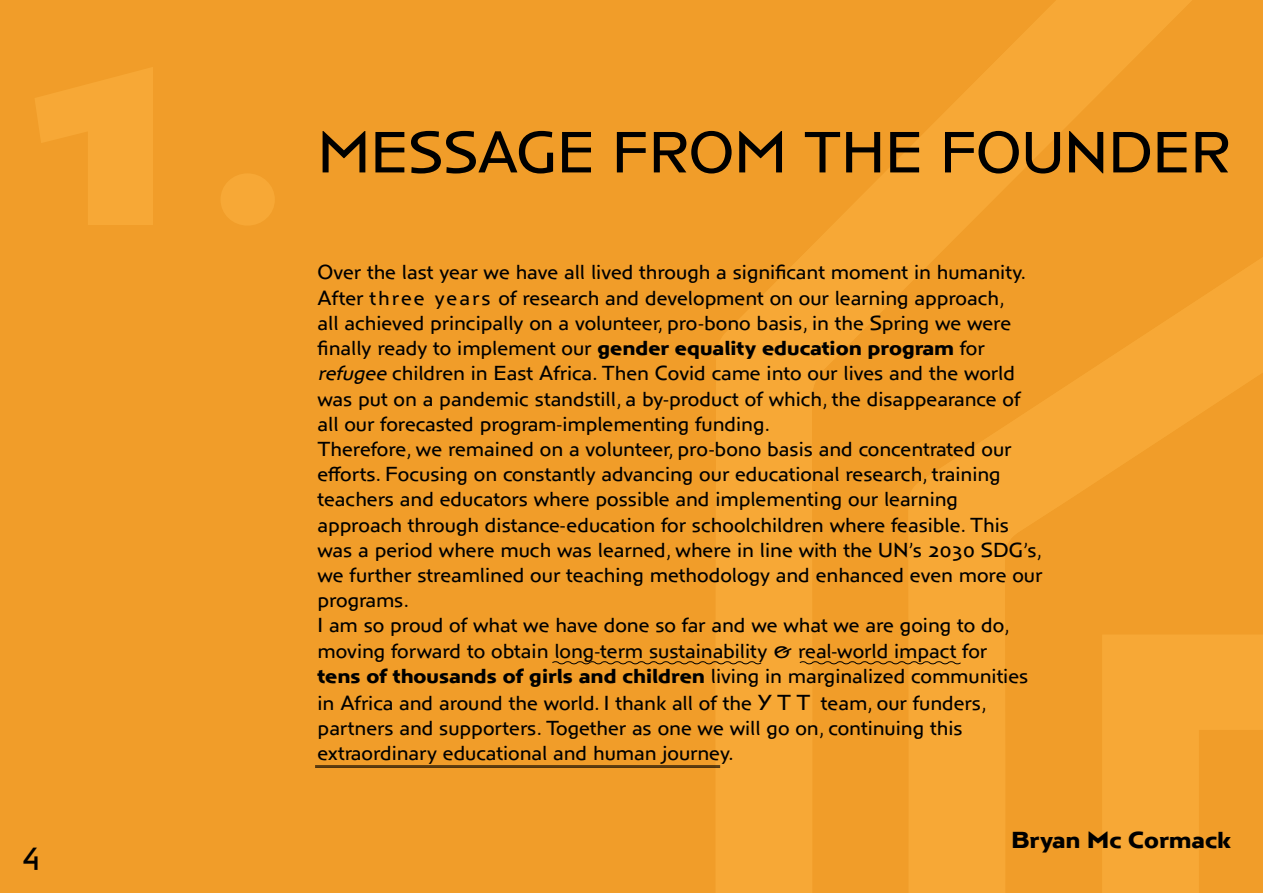
<style>
.page{position:relative;width:1263px;height:893px;background:#f19d29}
.page>*{position:absolute;margin:0;border:0;box-sizing:border-box;transform-origin:0 0}
.t1{font:60px "Anisette Std Petite";color:#000}
.t2{font:33px "Anisette Std Petite";color:#000}
.t3{font:700 24px "Anisette Std Petite";color:#000}
.t4{font:21px/25.2px "Anisette Std Petite";color:#000}
.s1{font-weight:700}
.s2{font-style:italic}
.s3{font-size:22.5px}
</style>
<div class="page">
<svg style="left:716px;top:0;width:476px;height:893px"></svg>
<svg style="left:908px;top:254px;width:355px;height:639px"></svg>
<svg style="left:1102px;top:635px;width:161px;height:258px"></svg>
<svg style="left:552px;top:660px;width:210px;height:5px"></svg>
<svg style="left:799px;top:660px;width:163px;height:5px"></svg>
<hr style="left:315px;top:766px;width:405px;height:1px;background:#000">
<hr style="left:315px;top:767px;width:405px;height:1px;background:#000">
<h2 class="t2" style="left:21px;top:835px;width:20px">4</h2>
<p class="t1" style="left:318px;top:120px;width:915px">MESSAGE FROM THE FOUNDER</p>
<p class="t4" style="left:318px;top:260px;width:710px">Over the last year we have all lived through a significant moment in humanity.<br>After three years of research and development on our learning approach, all achieved principally on a volunteer, pro-bono basis, in the Spring we were finally ready to implement our <span class="s1">gender equality education program</span> for <span class="s2">refugee</span> children in East Africa. Then Covid came into our lives and the world was put on a pandemic standstill, a by-product of which, the disappearance of all our forecasted program-implementing funding.</p>
<p class="t4" style="left:318px;top:436px;width:726px">Therefore, we remained on a volunteer, pro-bono basis and concentrated our efforts. Focusing on constantly advancing our educational research, training teachers and educators where possible and implementing our learning approach through distance-education for schoolchildren where feasible. This was a period where much was learned, where in line with the UN’s 2030 SDG’s, we further streamlined our teaching methodology and enhanced even more our programs.</p>
<p class="t4" style="left:318px;top:613px;width:712px">I am so proud of what we have done so far and we what we are going to do, moving forward to obtain long-term sustainability &amp; real-world impact for <span class="s1">tens of thousands of girls and children</span> living in marginalized communities in Africa and around the world. I thank all of the <span class="s3">Y T T</span> team, our funders, partners and supporters. Together as one we will go on, continuing this extraordinary educational and human journey.</p>
<p class="t3" style="left:1011px;top:827px;width:221px">Bryan Mc Cormack</p>
</div>
